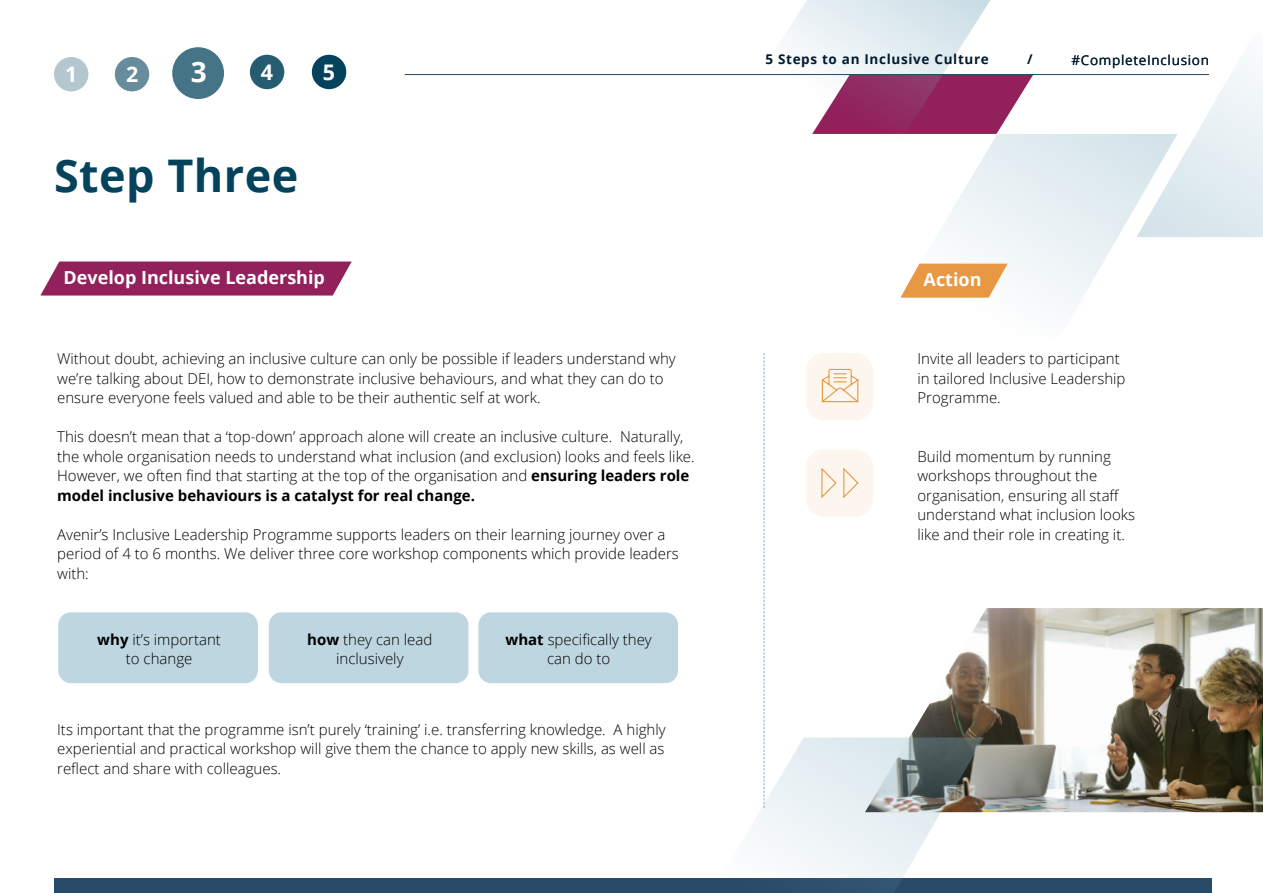
<style>
.page{position:relative;width:1263px;height:893px;background:#fff}
.page>*{position:absolute;margin:0;border:0;box-sizing:border-box;transform-origin:0 0}
.t1{font:700 45px "Open Sans";letter-spacing:.01em;color:#05435d}
.t2{font:700 28.05px "Open Sans";color:#fff}
.t3{font:700 21.45px "Open Sans";color:#fff}
.t4{font:700 18px "Open Sans";color:#fff}
.t5{font:300 15px/19.5px "Open Sans";color:#000}
.t6{font:700 13.5px "Open Sans";letter-spacing:.05em;color:#011c2f}
.t7{font:13.5px "Open Sans";letter-spacing:.05em;color:#011c2f}
.s1{font-weight:700}
</style>
<div class="page">
<svg style="left:1003px;top:75px;width:30px;height:49px"></svg>
<svg style="left:784px;top:0;width:219px;height:134px"></svg>
<div style="left:58px;top:612px;width:200px;height:71px;background:#bdd6df;border-radius:13px"></div>
<div style="left:269px;top:612px;width:199px;height:71px;background:#bdd6df;border-radius:13px"></div>
<div style="left:478px;top:612px;width:200px;height:71px;background:#bdd6df;border-radius:13px"></div>
<svg style="left:919px;top:134px;width:217px;height:175px"></svg>
<svg style="left:40px;top:261px;width:312px;height:35px;background:#9b3469"></svg>
<svg style="left:900px;top:264px;width:108px;height:34px"></svg>
<svg style="left:764px;top:353px;width:1px;height:384px"></svg>
<svg style="left:1136px;top:62px;width:127px;height:175px"></svg>
<div style="left:54px;top:878px;width:1157px;height:15px;background:#274a69"></div>
<img style="left:910px;top:608px;width:353px;height:204px">
<svg style="left:748px;top:737px;width:236px;height:156px"></svg>
<div style="left:806px;top:353px;width:67px;height:67px;background:#fdf6ee;border-radius:18px"></div>
<div style="left:806px;top:449px;width:67px;height:68px;background:#fdf6ee;border-radius:18px"></div>
<svg style="left:821px;top:368px;width:38px;height:35px"></svg>
<svg style="left:821px;top:467px;width:38px;height:32px"></svg>
<div style="left:115px;top:57px;width:34px;height:34px;background:#678c9c;border-radius:50%"></div>
<div style="left:172px;top:47px;width:52px;height:52px;background:#467487;border-radius:50%"></div>
<hr style="left:405px;top:74px;width:804px;height:1px;background:#274a69">
<div style="left:250px;top:55px;width:34px;height:34px;background:#265c72;border-radius:50%"></div>
<div style="left:312px;top:55px;width:34px;height:34px;background:#05435d;border-radius:50%"></div>
<div style="left:54px;top:57px;width:34px;height:34px;background:#b4c6ce;border-radius:50%"></div>
<h3 class="t3" style="left:65px;top:59px;width:14px">1</h3>
<h2 class="t2" style="left:191px;top:52px;width:18px">3</h2>
<h3 class="t3" style="left:261px;top:57px;width:14px">4</h3>
<h3 class="t3" style="left:323px;top:57px;width:14px">5</h3>
<h3 class="t3" style="left:126px;top:59px;width:14px">2</h3>
<h1 class="t1" style="left:54px;top:144px;width:246px">Step Three</h1>
<p class="t4" style="left:64px;top:265px;width:263px">Develop Inclusive Leadership</p>
<p class="t5" style="left:57px;top:349px;width:620px">Without doubt, achieving an inclusive culture can only be possible if leaders understand why we’re talking about DEI, how to demonstrate inclusive behaviours, and what they can do to ensure everyone feels valued and able to be their authentic self at work.</p>
<p class="t5" style="left:57px;top:427px;width:639px">This doesn’t mean that a ‘top-down’ approach alone will create an inclusive culture. Naturally, the whole organisation needs to understand what inclusion (and exclusion) looks and feels like.<br>However, we often find that starting at the top of the organisation and <span class="s1">ensuring leaders role model inclusive behaviours is a catalyst for real change.</span></p>
<p class="t5" style="left:57px;top:524px;width:623px">Avenir’s Inclusive Leadership Programme supports leaders on their learning journey over a period of 4 to 6 months. We deliver three core workshop components which provide leaders with:</p>
<p class="t5" style="left:97px;top:629px;width:125px;text-align:center"><span class="s1">why</span> it’s important to change</p>
<p class="t5" style="left:307px;top:629px;width:127px;text-align:center"><span class="s1">how</span> they can lead inclusively</p>
<p class="t5" style="left:505px;top:629px;width:148px;text-align:center"><span class="s1">what</span> specifically they can do to</p>
<p class="t5" style="left:57px;top:719px;width:610px;text-align:justify">Its important that the programme isn’t purely ‘training’ i.e. transferring knowledge. A highly experiential and practical workshop will give them the chance to apply new skills, as well as reflect and share with colleagues.</p>
<p class="t6" style="left:765px;top:50px;width:225px">5 Steps to an Inclusive Culture</p>
<p class="t6" style="left:1027px;top:50px;width:7px">/</p>
<p class="t7" style="left:1071px;top:51px;width:139px">#CompleteInclusion</p>
<p class="t4" style="left:924px;top:267px;width:59px">Action</p>
<p class="t5" style="left:917px;top:349px;width:210px">Invite all leaders to participant in tailored Inclusive Leadership<br>Programme.</p>
<p class="t5" style="left:917px;top:446px;width:219px">Build momentum by running workshops throughout the organisation, ensuring all staff understand what inclusion looks like and their role in creating it.</p>
</div>
